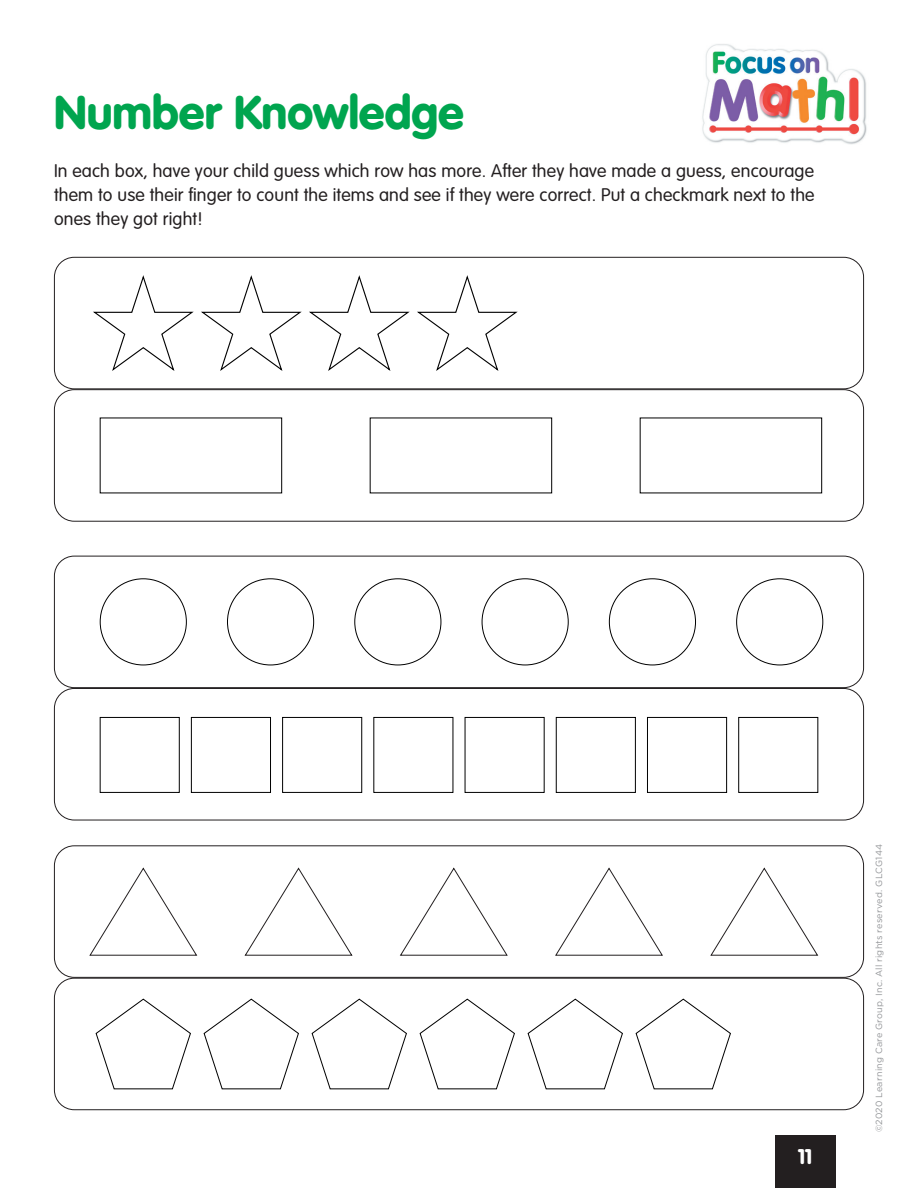
<style>
.page{position:relative;width:918px;height:1188px;background:#fff}
.page>*{position:absolute;margin:0;border:0;box-sizing:border-box;transform-origin:0 0}
.t1{font:900 46.5px "VAG Rounded Std";color:#00a54f}
.t2{font:900 21px "VAG Rounded Std";color:#fff}
.t3{font:300 18px/24px "VAG Rounded Std";letter-spacing:.01em;color:#231f20;text-align:justify}
.t4{font:9px "Gotham";letter-spacing:.025em;color:#939598}
</style>
<div class="page">
<div style="left:775px;top:1135px;width:61px;height:53px;background:#231f20"></div>
<img style="left:702px;top:44px;width:165px;height:100px">
<svg style="left:93px;top:276px;width:425px;height:95px"></svg>
<svg style="left:95px;top:998px;width:96px;height:92px"></svg>
<svg style="left:203px;top:998px;width:96px;height:92px"></svg>
<svg style="left:311px;top:998px;width:96px;height:92px"></svg>
<svg style="left:419px;top:998px;width:96px;height:92px"></svg>
<svg style="left:527px;top:998px;width:96px;height:92px"></svg>
<svg style="left:635px;top:998px;width:96px;height:92px"></svg>
<div style="left:100px;top:717px;width:80px;height:76px;border:1px solid #000"></div>
<div style="left:191px;top:717px;width:80px;height:76px;border:1px solid #000"></div>
<div style="left:282px;top:717px;width:80px;height:76px;border:1px solid #000"></div>
<div style="left:373px;top:717px;width:80px;height:76px;border:1px solid #000"></div>
<div style="left:465px;top:717px;width:80px;height:76px;border:1px solid #000"></div>
<div style="left:556px;top:717px;width:80px;height:76px;border:1px solid #000"></div>
<svg style="left:89px;top:867px;width:109px;height:89px"></svg>
<svg style="left:244px;top:867px;width:109px;height:89px"></svg>
<svg style="left:399px;top:867px;width:109px;height:89px"></svg>
<svg style="left:555px;top:867px;width:108px;height:89px"></svg>
<svg style="left:710px;top:867px;width:109px;height:89px"></svg>
<div style="left:54px;top:257px;width:810px;height:132px;border:1px solid #231f20;border-radius:20px"></div>
<div style="left:54px;top:389px;width:810px;height:133px;border:1px solid #231f20;border-radius:20px"></div>
<div style="left:54px;top:556px;width:810px;height:132px;border:1px solid #231f20;border-radius:20px"></div>
<div style="left:54px;top:688px;width:810px;height:132px;border:1px solid #231f20;border-radius:20px"></div>
<div style="left:54px;top:845px;width:810px;height:133px;border:1px solid #231f20;border-radius:20px"></div>
<div style="left:54px;top:978px;width:810px;height:132px;border:1px solid #231f20;border-radius:20px"></div>
<div style="left:647px;top:717px;width:80px;height:76px;border:1px solid #000"></div>
<div style="left:738px;top:717px;width:80px;height:76px;border:1px solid #000"></div>
<h1 class="t1" style="left:54px;top:84px;width:412px">Number Knowledge</h1>
<p class="t3" style="left:54px;top:160px;width:762px">In each box, have your child guess which row has more. After they have made a guess, encourage them to use their finger to count the items and see if they were correct. Put a checkmark next to the ones they got right!</p>
<p class="t2" style="left:798px;top:1144px;width:15px">11</p>
<p class="t4" style="left:873px;top:1132px;width:290px;rotate:-90deg">©2020 Learning Care Group, Inc. All rights reserved. GLCG144</p>
</div>
